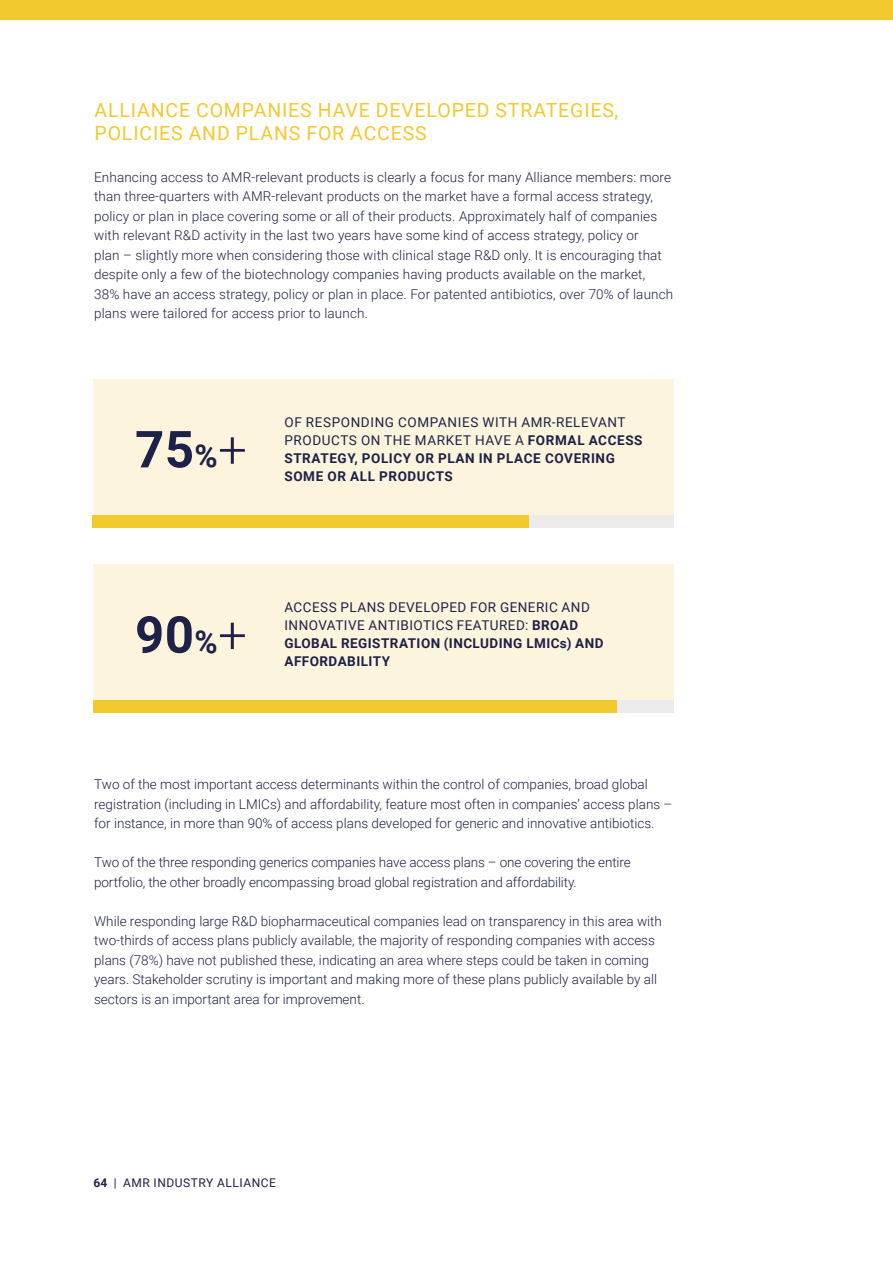
<style>
.page{position:relative;width:893px;height:1263px;background:#fff}
.page>*{position:absolute;margin:0;border:0;box-sizing:border-box;transform-origin:0 0}
.t1{font:700 51px "Roboto";color:#1e2148}
.t2{font:19.5px/23.4px "Roboto";letter-spacing:.045em;color:#f2c92f}
.t3{font:300 13.5px/19.5px "Roboto";color:#1e2148}
.t4{font:700 13.5px/18px "Roboto";letter-spacing:.045em;color:#1e2148}
.t5{font:13.5px/18px "Roboto";letter-spacing:.035em;color:#1e2148}
.t6{font:12px "Roboto";letter-spacing:.045em;color:#1e2148}
.s1{font-size:31.5px}
.s2{font-weight:300}
.s3{font-weight:400}
.s4{font-weight:700}
</style>
<div class="page">
<div style="left:94px;top:565px;width:580px;height:148px;background:#fdf4dd"></div>
<div style="left:94px;top:379px;width:580px;height:149px;background:#fdf4dd"></div>
<div style="left:150px;top:700px;width:524px;height:13px;background:#ebebeb"></div>
<div style="left:150px;top:515px;width:524px;height:13px;background:#ebebeb"></div>
<div style="left:0;top:0;width:893px;height:19px;background:#f2c92f"></div>
<div style="left:93px;top:700px;width:523px;height:13px;background:#f2c92f"></div>
<div style="left:93px;top:515px;width:436px;height:13px;background:#f2c92f"></div>
<h2 class="t2" style="left:94px;top:97px;width:525px">ALLIANCE COMPANIES HAVE DEVELOPED STRATEGIES,<br>POLICIES AND PLANS FOR ACCESS</h2>
<p class="t3" style="left:94px;top:167px;width:581px">Enhancing access to AMR-relevant products is clearly a focus for many Alliance members: more than three-quarters with AMR-relevant products on the market have a formal access strategy, policy or plan in place covering some or all of their products. Approximately half of companies with relevant R&amp;D activity in the last two years have some kind of access strategy, policy or<br>plan – slightly more when considering those with clinical stage R&amp;D only. It is encouraging that despite only a few of the biotechnology companies having products available on the market, 38% have an access strategy, policy or plan in place. For patented antibiotics, over 70% of launch plans were tailored for access prior to launch.</p>
<h1 class="t1" style="left:135px;top:413px;width:113px">75<span class="s1">%</span><span class="s2">+</span></h1>
<p class="t4" style="left:284px;top:412px;width:360px"><span class="s3">OF RESPONDING COMPANIES WITH AMR-RELEVANT PRODUCTS ON THE MARKET HAVE A</span> FORMAL ACCESS STRATEGY, POLICY OR PLAN IN PLACE COVERING SOME OR ALL PRODUCTS</p>
<h1 class="t1" style="left:135px;top:599px;width:113px">90<span class="s1">%</span><span class="s2">+</span></h1>
<p class="t5" style="left:284px;top:597px;width:321px">ACCESS PLANS DEVELOPED FOR GENERIC AND INNOVATIVE ANTIBIOTICS FEATURED: <span class="s4">BROAD GLOBAL REGISTRATION (INCLUDING LMICs) AND AFFORDABILITY</span></p>
<p class="t3" style="left:94px;top:774px;width:580px">Two of the most important access determinants within the control of companies, broad global registration (including in LMICs) and affordability, feature most often in companies’ access plans – for instance, in more than 90% of access plans developed for generic and innovative antibiotics.</p>
<p class="t3" style="left:94px;top:852px;width:538px">Two of the three responding generics companies have access plans – one covering the entire portfolio, the other broadly encompassing broad global registration and affordability.</p>
<p class="t3" style="left:94px;top:910px;width:569px">While responding large R&amp;D biopharmaceutical companies lead on transparency in this area with two-thirds of access plans publicly available, the majority of responding companies with access plans (78%) have not published these, indicating an area where steps could be taken in coming years. Stakeholder scrutiny is important and making more of these plans publicly available by all sectors is an important area for improvement.</p>
<p class="t6" style="left:94px;top:1174px;width:184px"><span class="s4">64</span> | AMR INDUSTRY ALLIANCE</p>
</div>
